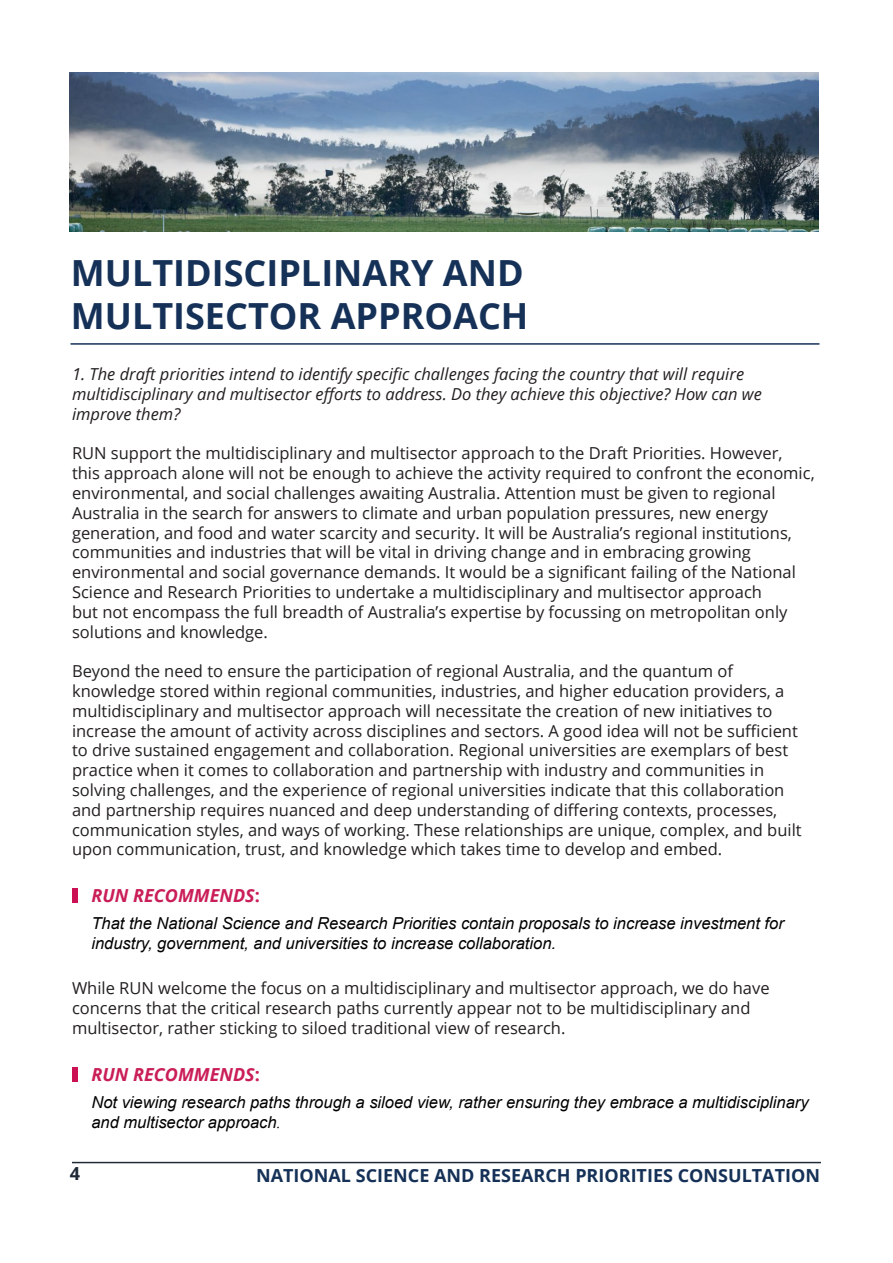
<style>
.page{position:relative;width:893px;height:1263px;background:#fff}
.page>*{position:absolute;margin:0;border:0;box-sizing:border-box;transform-origin:0 0}
.t1{font:700 36px/43.2px "Open Sans";color:#153157}
.t2{font:700 18px "Open Sans";color:#153157}
.t3{font:italic 700 18px "Open Sans";color:#ca1e56}
.t4{font:700 18px "Open Sans";color:#1e2735}
.t5{font:16.5px/19.8px "Open Sans";color:#221f20}
.t6{font:italic 16.5px/19.8px "Arial";color:#000}
.t7{font:italic 16.5px/19.8px "Open Sans";color:#221f20}
.s1{font-style:normal}
.s2{font-family:"Times New Roman"}
</style>
<div class="page">
<hr style="left:72px;top:1162px;width:749px;height:1px;background:#212c37">
<div style="left:72px;top:888px;width:5px;height:14px;background:#cb1053"></div>
<hr style="left:70px;top:343px;width:749px;height:2px;background:#153157">
<div style="left:72px;top:1067px;width:5px;height:14px;background:#cb1053"></div>
<img style="left:70px;top:72px;width:749px;height:159px">
<h1 class="t1" style="left:71px;top:250px;width:459px">MULTIDISCIPLINARY AND<br>MULTISECTOR APPROACH</h1>
<p class="t7" style="left:72px;top:364px;width:691px">1. The draft priorities intend to identify specific challenges facing the country that will require multidisciplinary and multisector efforts to address. Do they achieve this objective? How can we improve them?</p>
<p class="t5" style="left:72px;top:443px;width:744px">RUN support the multidisciplinary and multisector approach to the Draft Priorities. However,<br>this approach alone will not be enough to achieve the activity required to confront the economic, environmental, and social challenges awaiting Australia. Attention must be given to regional Australia in the search for answers to climate and urban population pressures, new energy generation, and food and water scarcity and security. It will be Australia’s regional institutions, communities and industries that will be vital in driving change and in embracing growing environmental and social governance demands. It would be a significant failing of the National Science and Research Priorities to undertake a multidisciplinary and multisector approach<br>but not encompass the full breadth of Australia’s expertise by focussing on metropolitan only solutions and knowledge.</p>
<p class="t5" style="left:72px;top:661px;width:731px">Beyond the need to ensure the participation of regional Australia, and the quantum of knowledge stored within regional communities, industries, and higher education providers, a multidisciplinary and multisector approach will necessitate the creation of new initiatives to increase the amount of activity across disciplines and sectors. A good idea will not be sufficient to drive sustained engagement and collaboration. Regional universities are exemplars of best practice when it comes to collaboration and partnership with industry and communities in solving challenges, and the experience of regional universities indicate that this collaboration and partnership requires nuanced and deep understanding of differing contexts, processes, communication styles, and ways of working. These relationships are unique, complex, and built upon communication, trust, and knowledge which takes time to develop and embed.</p>
<p class="t3" style="left:91px;top:883px;width:170px">RUN RECOMMENDS<span class="s1">:</span></p>
<p class="t6" style="left:91px;top:913px;width:694px">That the National Science and Research Priorities contain proposals to increase investment for industry, government, and universities to increase collaboration.</p>
<p class="t5" style="left:72px;top:978px;width:699px">While RUN welcome the focus on a multidisciplinary and multisector approach, we do have concerns that the critical research paths currently appear not to be multidisciplinary and multisector, rather sticking to siloed traditional view of research.</p>
<p class="t3" style="left:91px;top:1062px;width:170px">RUN RECOMMENDS<span class="s1">:</span></p>
<p class="t6" style="left:91px;top:1092px;width:719px">Not viewing research paths through a siloed view, rather ensuring they embrace a multidisciplinary and multisector approach<span class="s2">.</span></p>
<p class="t4" style="left:70px;top:1161px;width:12px">4</p>
<p class="t2" style="left:256px;top:1162px;width:565px">NATIONAL SCIENCE AND RESEARCH PRIORITIES CONSULTATION</p>
</div>
